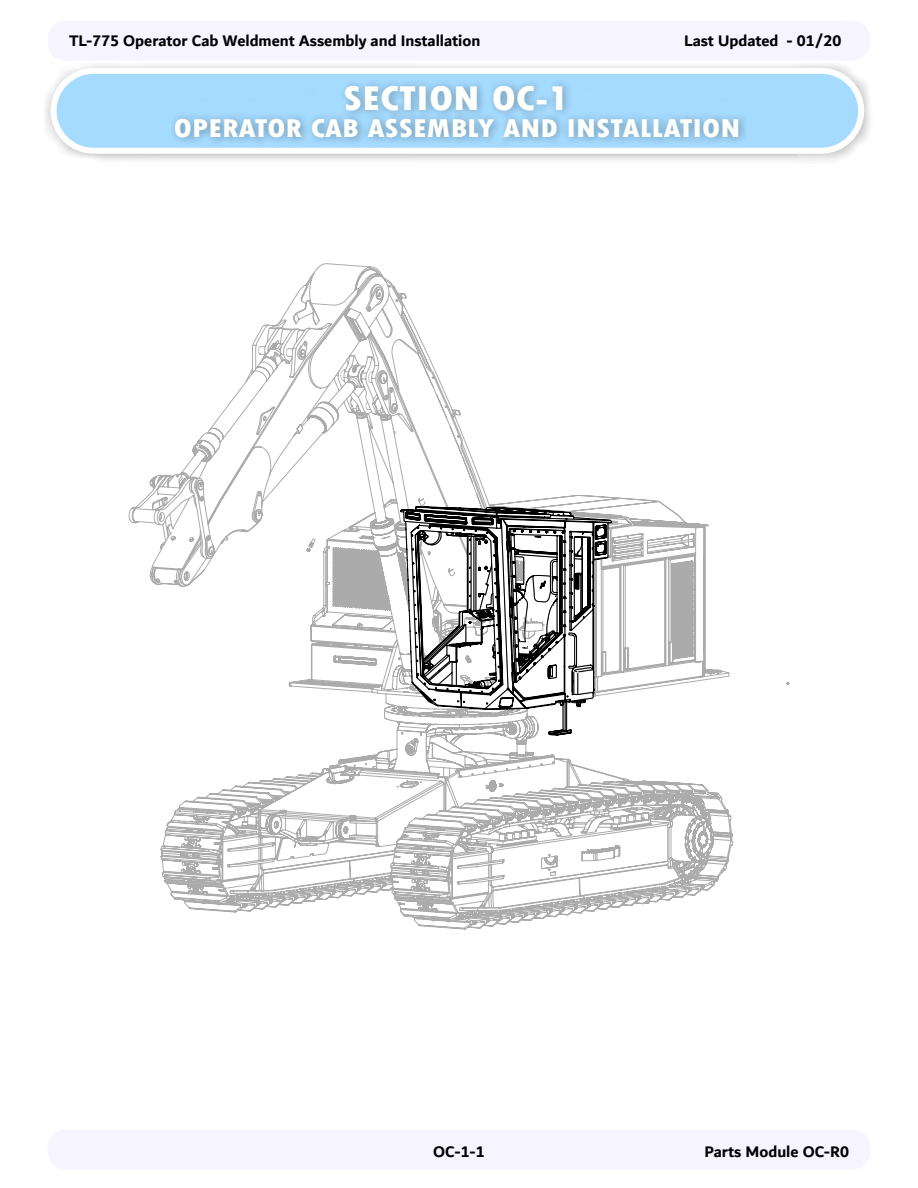
<style>
.page{position:relative;width:918px;height:1188px;background:#fff}
.page>*{position:absolute;margin:0;border:0;box-sizing:border-box;transform-origin:0 0}
.t1{font:800 condensed 36px "Tw Cen";color:#fffffb;scale:1.2 1}
.t2{font:800 condensed 27px "Tw Cen";color:#fffffb;scale:1.2 1}
.t3{font:700 16.5px "Dubai";color:#000101}
</style>
<div class="page">
<div style="left:48px;top:21px;width:822px;height:39px;background:#f6f4ff;border-radius:18px"></div>
<div style="left:48px;top:1130px;width:822px;height:40px;background:#f6f4ff;border-radius:18px"></div>
<svg style="left:129px;top:263px;width:660px;height:666px"></svg>
<svg style="left:379px;top:483px;width:235px;height:253px"></svg>
<div style="left:45px;top:62px;width:829px;height:102px;background:#000;opacity:.28"></div>
<div style="left:54px;top:71px;width:807px;height:80px;background:#a5dbff;border-radius:40px"></div>
<div style="left:51px;top:68px;width:813px;height:86px;border:6px solid #fff;border-radius:40px"></div>
<div style="left:169px;top:80px;width:579px;height:66px;background:#000;opacity:.28"></div>
<p class="t3" style="left:69px;top:31px;width:413px">TL-775 Operator Cab Weldment Assembly and Installation</p>
<p class="t3" style="left:684px;top:31px;width:159px">Last Updated - 01/20</p>
<h1 class="t1" style="left:343px;top:77px;width:190px">SECTION OC-1</h1>
<h2 class="t2" style="left:174px;top:112px;width:474px">OPERATOR CAB ASSEMBLY AND INSTALLATION</h2>
<p class="t3" style="left:433px;top:1141px;width:53px">OC-1-1</p>
<p class="t3" style="left:704px;top:1141px;width:146px">Parts Module OC-R0</p>
</div>
